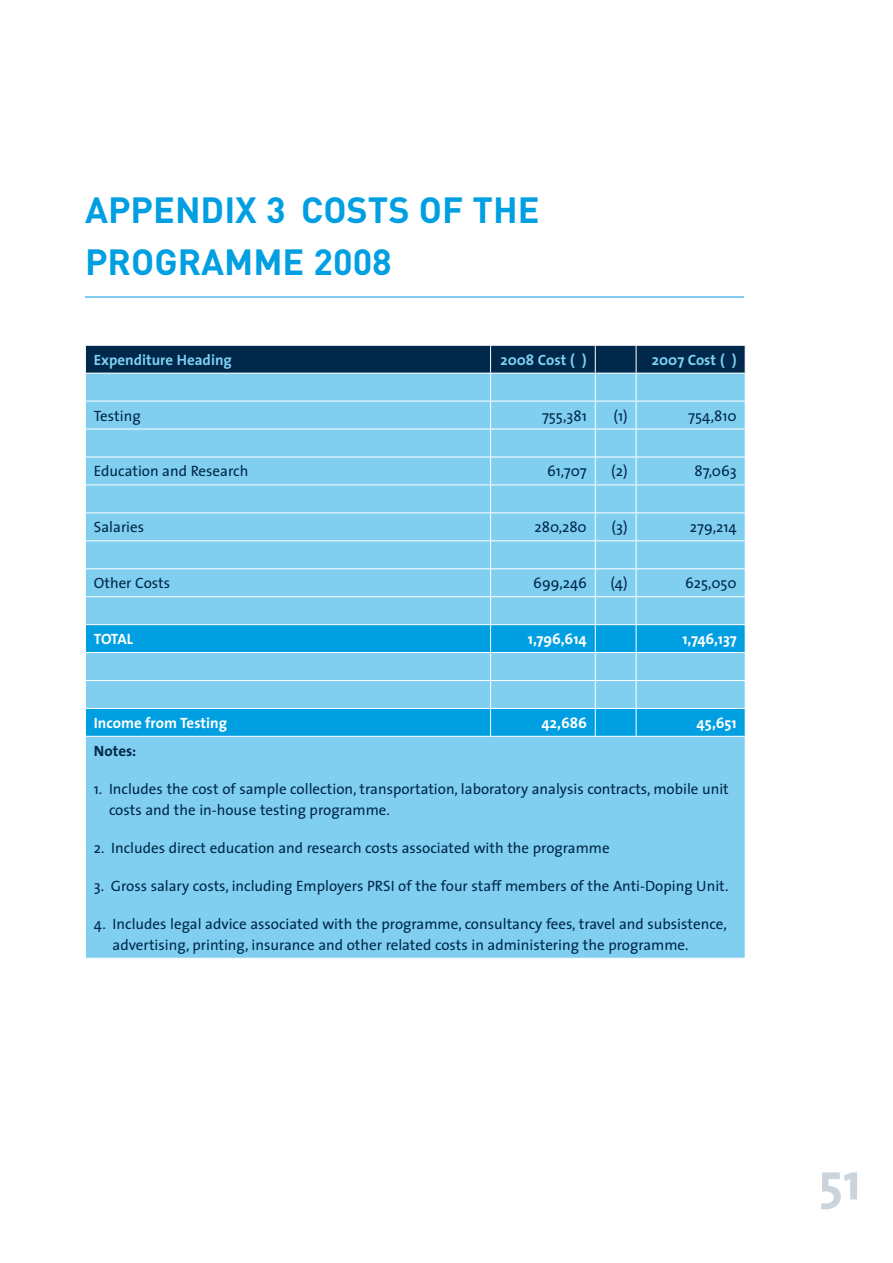
<style>
.page{position:relative;width:893px;height:1263px;background:#fff}
.page>*{position:absolute;margin:0;border:0;box-sizing:border-box;transform-origin:0 0}
.t1{font:700 52.5px "The Sans";color:#ccd4db}
.t2{font:700 36px/52.5px "DIN";color:#009fe1}
.t3{font:15px/21px "The Sans";color:#00284a}
.t4{font:700 15px "The Sans";color:#fff}
.t5{font:700 15px "The Sans";color:#80cff0}
.t6{font:700 15px "The Sans";color:#00284a}
</style>
<div class="page">
<hr style="left:85px;top:297px;width:659px;height:1px;background:#009fe1">
<div style="left:86px;top:737px;width:659px;height:221px;background:#80cff0"></div>
<svg style="left:85px;top:345px;width:661px;height:391px;background:#6bbee3"></svg>
<hr style="left:85px;top:373px;width:406px;height:1px;background:#fff">
<hr style="left:491px;top:373px;width:104px;height:1px;background:#fff">
<hr style="left:595px;top:373px;width:41px;height:1px;background:#fff">
<hr style="left:636px;top:373px;width:109px;height:1px;background:#fff">
<h2 class="t2" style="left:85px;top:182px;width:456px">APPENDIX 3 COSTS OF THE<br>PROGRAMME 2008</h2>
<p class="t5" style="left:94px;top:347px;width:139px">Expenditure Heading</p>
<p class="t5" style="left:500px;top:347px;width:88px">2008 Cost (€)</p>
<p class="t5" style="left:652px;top:347px;width:86px">2007 Cost (€)</p>
<p class="t3" style="left:94px;top:404px;width:48px">Testing</p>
<p class="t3" style="left:542px;top:404px;width:46px">755,381</p>
<p class="t3" style="left:613px;top:404px;width:16px">(1)</p>
<p class="t3" style="left:688px;top:404px;width:50px">754,810</p>
<p class="t3" style="left:94px;top:460px;width:156px">Education and Research</p>
<p class="t3" style="left:547px;top:460px;width:41px">61,707</p>
<p class="t3" style="left:611px;top:460px;width:18px">(2)</p>
<p class="t3" style="left:695px;top:460px;width:44px">87,063</p>
<p class="t3" style="left:94px;top:516px;width:52px">Salaries</p>
<p class="t3" style="left:534px;top:516px;width:54px">280,280</p>
<p class="t3" style="left:612px;top:516px;width:18px">(3)</p>
<p class="t3" style="left:690px;top:516px;width:48px">279,214</p>
<p class="t3" style="left:94px;top:572px;width:78px">Other Costs</p>
<p class="t3" style="left:533px;top:572px;width:55px">699,246</p>
<p class="t3" style="left:610px;top:572px;width:19px">(4)</p>
<p class="t3" style="left:685px;top:572px;width:53px">625,050</p>
<p class="t4" style="left:94px;top:626px;width:41px">TOTAL</p>
<p class="t4" style="left:528px;top:626px;width:55px">1,796,614</p>
<p class="t4" style="left:682px;top:626px;width:56px">1,746,137</p>
<p class="t4" style="left:94px;top:710px;width:135px">Income from Testing</p>
<p class="t4" style="left:538px;top:710px;width:31px">42,686</p>
<p class="t4" style="left:693px;top:710px;width:45px">45,651</p>
<p class="t6" style="left:94px;top:738px;width:44px">Notes:</p>
<p class="t3" style="left:109px;top:778px;width:621px;text-indent:-15px">1. Includes the cost of sample collection, transportation, laboratory analysis contracts, mobile unit costs and the in-house testing programme.</p>
<p class="t3" style="left:94px;top:837px;width:517px">2. Includes direct education and research costs associated with the programme</p>
<p class="t3" style="left:94px;top:875px;width:636px">3. Gross salary costs, including Employers PRSI of the four staff members of the Anti-Doping Unit.</p>
<p class="t3" style="left:113px;top:913px;width:616px;text-indent:-19px">4. Includes legal advice associated with the programme, consultancy fees, travel and subsistence, advertising, printing, insurance and other related costs in administering the programme.</p>
<h1 class="t1" style="left:819px;top:1138px;width:44px">51</h1>
</div>
